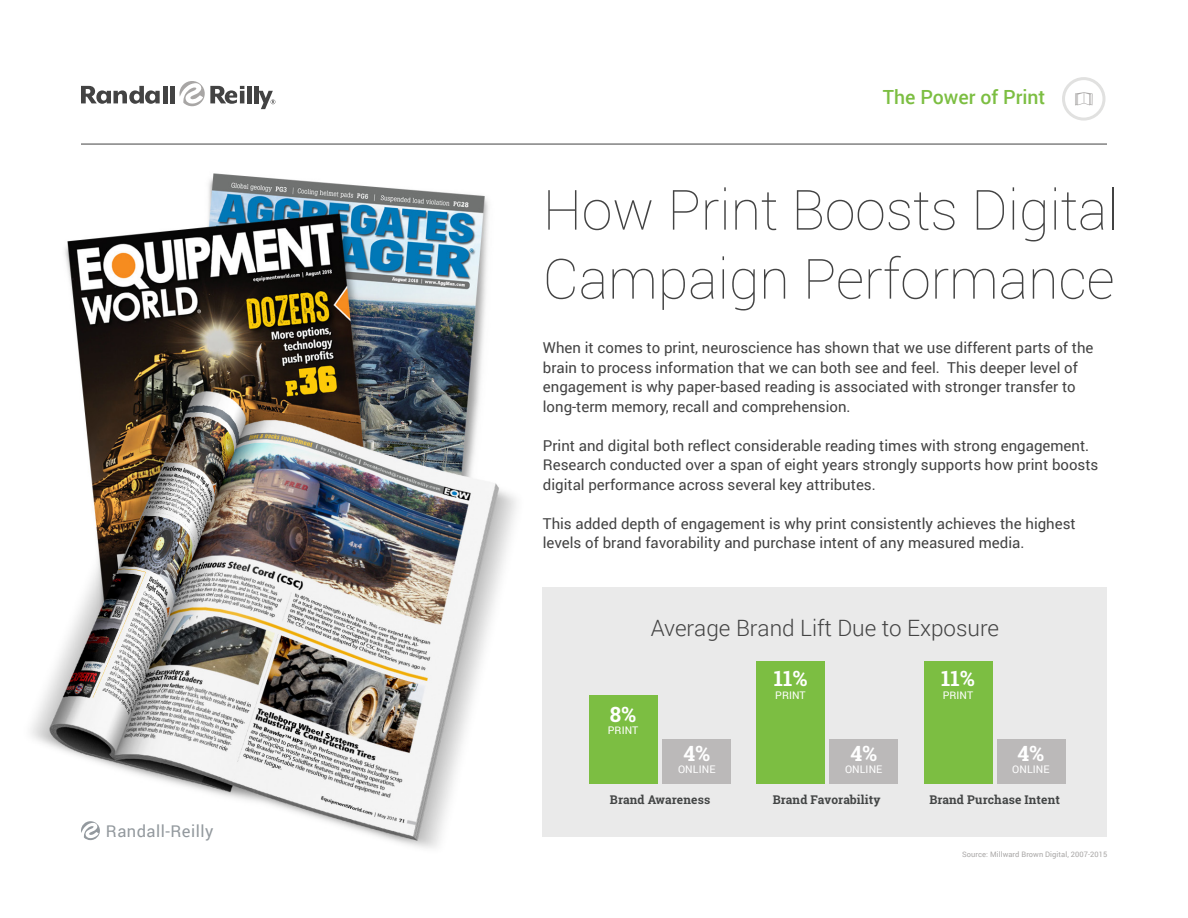
<style>
.page{position:relative;width:1188px;height:918px;background:#fff}
.page>*{position:absolute;margin:0;border:0;box-sizing:border-box;transform-origin:0 0}
.t1{font:100 55.5px/69px "Roboto";color:#434343}
.t2{font:300 22.5px "Roboto";color:#434343}
.Body_Copy{font:700 21px "Roboto Slab";color:#fff}
.t3{font:500 19.5px "Roboto";color:#7cbe42}
.t4{font:16.5px "Roboto";letter-spacing:.03em;color:#93999e}
.t5{font:15px/19.5px "Roboto";color:#434343}
.Callout_1{font:700 12px "Roboto Slab";letter-spacing:.01em;color:#434545}
.Body_Copy-2{font:10.5px "Roboto";letter-spacing:.01em;color:#fff}
.Body_Copy-3{font:7.5px "Roboto";letter-spacing:.01em;color:#a8a6a5}
</style>
<div class="page">
<img style="left:31px;top:173px;width:512px;height:675px">
<svg style="left:81px;top:86px;width:79px;height:18px"></svg>
<hr style="left:163px;top:86px;width:4px;height:17px;background:#434343">
<hr style="left:170px;top:86px;width:4px;height:17px;background:#434343">
<hr style="left:247px;top:86px;width:4px;height:17px;background:#434343">
<hr style="left:254px;top:86px;width:4px;height:17px;background:#434343">
<svg style="left:180px;top:81px;width:64px;height:25px"></svg>
<svg style="left:259px;top:91px;width:16px;height:18px"></svg>
<hr style="left:81px;top:144px;width:1026px;height:1px;background:#434343">
<div style="left:1062px;top:77px;width:43px;height:44px;border:3px solid #e1e1e0;border-radius:50%"></div>
<svg style="left:1075px;top:92px;width:18px;height:13px"></svg>
<div style="left:543px;top:588px;width:564px;height:249px;background:#eaeaea"></div>
<div style="left:663px;top:739px;width:68px;height:45px;background:#bbb9b9"></div>
<div style="left:830px;top:739px;width:68px;height:45px;background:#bbb9b9"></div>
<div style="left:997px;top:739px;width:69px;height:45px;background:#bbb9b9"></div>
<div style="left:589px;top:695px;width:69px;height:89px;background:#7cbe42"></div>
<div style="left:756px;top:662px;width:68px;height:122px;background:#7cbe42"></div>
<div style="left:924px;top:662px;width:68px;height:122px;background:#7cbe42"></div>
<svg style="left:81px;top:821px;width:19px;height:19px"></svg>
<p class="t4" style="left:106px;top:819px;width:109px">Randall-Reilly</p>
<p class="t3" style="left:883px;top:84px;width:164px">The Power of Print</p>
<p class="t1" style="left:543px;top:174px;width:577px">How Print Boosts Digital<br>Campaign Performance</p>
<p class="t5" style="left:543px;top:338px;width:552px">When it comes to print, neuroscience has shown that we use different parts of the brain to process information that we can both see and feel. This deeper level of engagement is why paper-based reading is associated with stronger transfer to long-term memory, recall and comprehension.</p>
<p class="t5" style="left:543px;top:435px;width:557px">Print and digital both reflect considerable reading times with strong engagement.<br>Research conducted over a span of eight years strongly supports how print boosts digital performance across several key attributes.</p>
<p class="t5" style="left:543px;top:513px;width:534px">This added depth of engagement is why print consistently achieves the highest levels of brand favorability and purchase intent of any measured media.</p>
<p class="t2" style="left:651px;top:612px;width:350px">Average Brand Lift Due to Exposure</p>
<p class="Body_Copy" style="left:610px;top:700px;width:28px">8%</p>
<p class="Body_Copy-2" style="left:608px;top:723px;width:32px">PRINT</p>
<p class="Body_Copy" style="left:683px;top:739px;width:28px">4%</p>
<p class="Body_Copy-2" style="left:678px;top:762px;width:39px">ONLINE</p>
<p class="Body_Copy" style="left:774px;top:664px;width:35px">11%</p>
<p class="Body_Copy-2" style="left:775px;top:688px;width:32px">PRINT</p>
<p class="Body_Copy" style="left:850px;top:739px;width:28px">4%</p>
<p class="Body_Copy-2" style="left:845px;top:762px;width:39px">ONLINE</p>
<p class="Body_Copy" style="left:941px;top:664px;width:35px">11%</p>
<p class="Body_Copy-2" style="left:943px;top:688px;width:32px">PRINT</p>
<p class="Body_Copy" style="left:1018px;top:739px;width:28px">4%</p>
<p class="Body_Copy-2" style="left:1012px;top:762px;width:39px">ONLINE</p>
<p class="Callout_1" style="left:610px;top:791px;width:102px">Brand Awareness</p>
<p class="Callout_1" style="left:773px;top:791px;width:109px">Brand Favorability</p>
<p class="Callout_1" style="left:929px;top:791px;width:132px">Brand Purchase Intent</p>
<p class="Body_Copy-3" style="left:962px;top:849px;width:147px">Source: Millward Brown Digital, 2007-2015</p>
</div>
